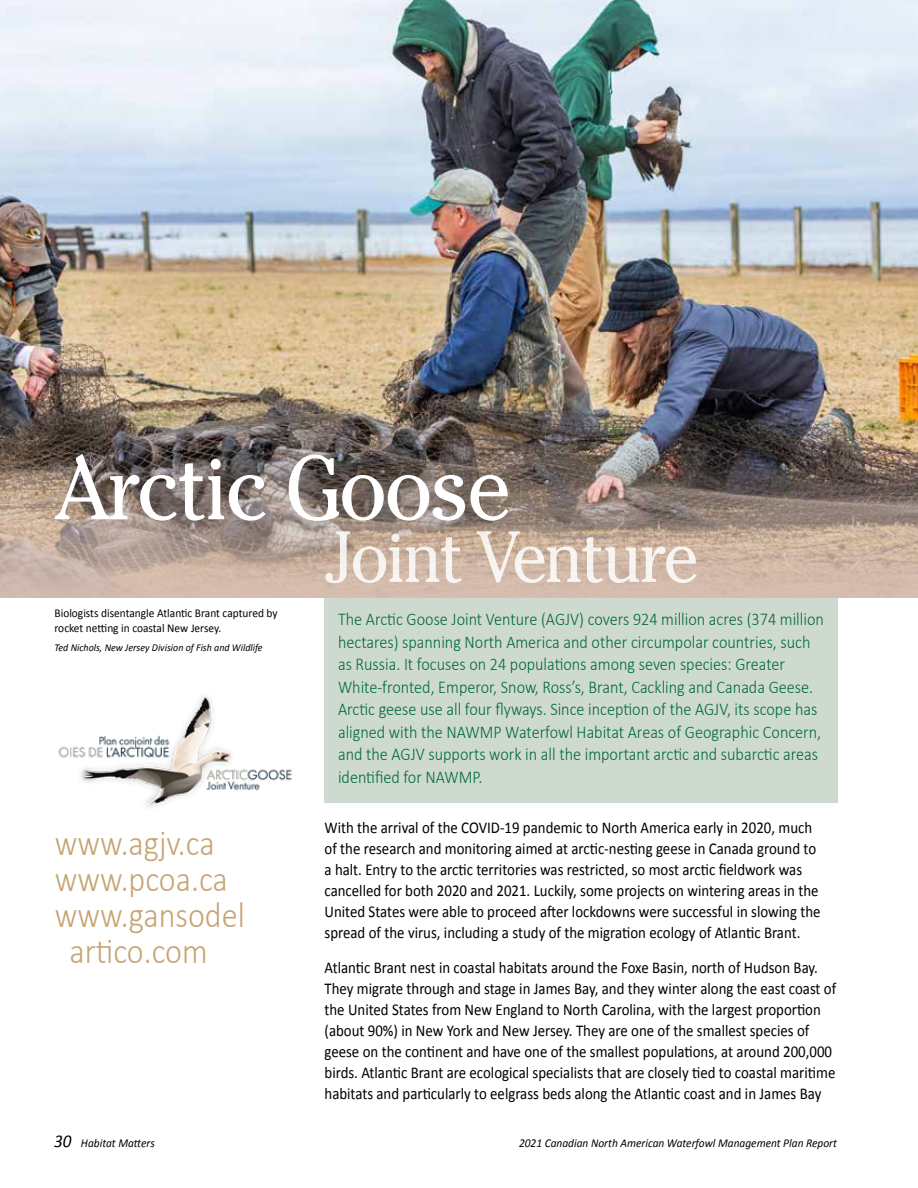
<style>
.page{position:relative;width:918px;height:1188px;background:#fff}
.page>*{position:absolute;margin:0;border:0;box-sizing:border-box;transform-origin:0 0}
.t1{font:90px "Cheltenham";letter-spacing:-.03em;color:#fff;scale:.92 1}
.t2{font:72px "Cheltenham";letter-spacing:-.03em;color:#fff;scale:.92 1}
.t3{font:300 36px "Calibri";color:#c6a575;scale:.9 1}
.t4{font:300 18px/22.5px "Calibri";color:#006a39;scale:.9 1}
.t5{font:16.5px/21px "Calibri";color:#000;scale:.9 1}
.t6{font:12px/15px "Calibri";color:#000;scale:.95 1}
.t7{font:italic 12px "Calibri";color:#000;scale:.95 1}
.t8{font:italic 10.5px "Calibri";color:#000;scale:.95 1}
.s1{font-size:18px}
</style>
<div class="page">
<div style="left:325px;top:592px;width:513px;height:211px;background:#ced9cf"></div>
<img style="left:0;top:0;width:918px;height:598px">
<img style="left:58px;top:696px;width:234px;height:112px">
<svg style="left:0;top:449px;width:917px;height:149px;background:#a08e83"></svg>
<h1 class="t1" style="left:55px;top:436px;width:497px">Arctic Goose</h1>
<h2 class="t2" style="left:325px;top:515px;width:407px">Joint Venture</h2>
<p class="t6" style="left:55px;top:606px;width:236px">Biologists disentangle Atlantic Brant captured by rocket netting in coastal New Jersey.</p>
<p class="t8" style="left:55px;top:641px;width:221px">Ted Nichols, New Jersey Division of Fish and Wildlife</p>
<h3 class="t3" style="left:55px;top:820px;width:179px">www.agjv.ca</h3>
<h3 class="t3" style="left:55px;top:856px;width:194px">www.pcoa.ca</h3>
<h3 class="t3" style="left:55px;top:892px;width:213px">www.gansodel</h3>
<h3 class="t3" style="left:69px;top:928px;width:155px">artico.com</h3>
<p class="t4" style="left:338px;top:607px;width:541px">The Arctic Goose Joint Venture (AGJV) covers 924 million acres (374 million hectares) spanning North America and other circumpolar countries, such as Russia. It focuses on 24 populations among seven species: Greater White-fronted, Emperor, Snow, Ross’s, Brant, Cackling and Canada Geese.<br>Arctic geese use all four flyways. Since inception of the AGJV, its scope has aligned with the NAWMP Waterfowl Habitat Areas of Geographic Concern, and the AGJV supports work in all the important arctic and subarctic areas identified for NAWMP.</p>
<p class="t5" style="left:325px;top:817px;width:553px">With the arrival of the COVID-19 pandemic to North America early in 2020, much of the research and monitoring aimed at arctic-nesting geese in Canada ground to a halt. Entry to the arctic territories was restricted, so most arctic fieldwork was cancelled for both 2020 and 2021. Luckily, some projects on wintering areas in the United States were able to proceed after lockdowns were successful in slowing the spread of the virus, including a study of the migration ecology of Atlantic Brant.</p>
<p class="t5" style="left:325px;top:957px;width:570px">Atlantic Brant nest in coastal habitats around the Foxe Basin, north of Hudson Bay.<br>They migrate through and stage in James Bay, and they winter along the east coast of the United States from New England to North Carolina, with the largest proportion (about 90%) in New York and New Jersey. They are one of the smallest species of geese on the continent and have one of the smallest populations, at around 200,000 birds. Atlantic Brant are ecological specialists that are closely tied to coastal maritime habitats and particularly to eelgrass beds along the Atlantic coast and in James Bay</p>
<p class="t7" style="left:54px;top:1135px;width:108px"><span class="s1">30</span> Habitat Matters</p>
<p class="t7" style="left:519px;top:1135px;width:336px">2021 Canadian North American Waterfowl Management Plan Report</p>
</div>
